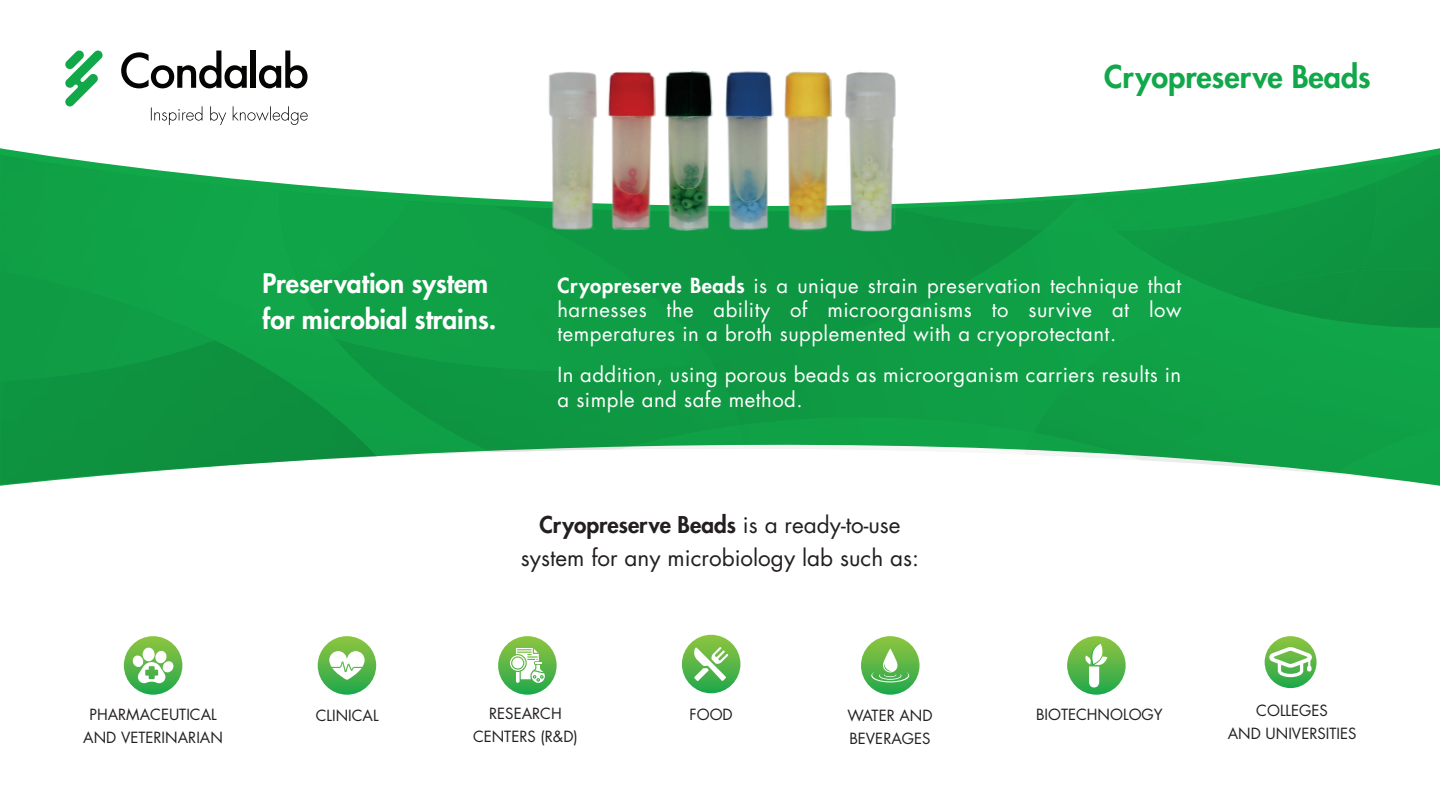
<style>
.page{position:relative;width:1440px;height:810px;background:#fff}
.page>*{position:absolute;margin:0;border:0;box-sizing:border-box;transform-origin:0 0}
.t1{font:800 30.53px "Futura Std";color:#11a84a}
.t2{font:800 26.25px/36px "Futura Std";color:#fff}
.t3{font:22.5px/33px "Futura Std";color:#231f20;text-align:center}
.t4{font:20.25px/24.3px "Futura Std";letter-spacing:.025em;color:#fff;text-align:justify}
.t5{font:15px/22.8px "Futura Std";color:#231f20;text-align:center}
.s1{font-weight:800}
</style>
<div class="page">
<svg style="left:0;top:148px;width:1440px;height:338px;fill:#0fa046"></svg>
<svg style="left:65px;top:50px;width:38px;height:56px"></svg>
<svg style="left:121px;top:51px;width:126px;height:37px"></svg>
<div style="left:251px;top:51px;width:5px;height:37px;background:#040503"></div>
<svg style="left:259px;top:51px;width:49px;height:37px"></svg>
<svg style="left:151px;top:106px;width:157px;height:19px"></svg>
<img style="left:545px;top:72px;width:57px;height:161px">
<img style="left:606px;top:71px;width:51px;height:159px">
<img style="left:784px;top:71px;width:49px;height:162px">
<img style="left:662px;top:71px;width:53px;height:162px">
<img style="left:725px;top:71px;width:49px;height:160px">
<img style="left:843px;top:72px;width:52px;height:160px">
<svg style="left:861px;top:636px;width:59px;height:59px"></svg>
<svg style="left:871px;top:648px;width:38px;height:34px"></svg>
<svg style="left:498px;top:636px;width:59px;height:59px;background:#5fb94d"></svg>
<svg style="left:510px;top:648px;width:35px;height:35px"></svg>
<svg style="left:1265px;top:636px;width:52px;height:52px"></svg>
<svg style="left:1269px;top:647px;width:43px;height:30px"></svg>
<svg style="left:124px;top:636px;width:58px;height:59px"></svg>
<div style="left:143px;top:648px;width:12px;height:13px;background:#fff;border-radius:50%"></div>
<svg style="left:132px;top:651px;width:42px;height:32px"></svg>
<div style="left:682px;top:635px;width:58px;height:58px;background:linear-gradient(to bottom,#92c541,#22a94c);border-radius:29px"></div>
<svg style="left:693px;top:647px;width:35px;height:34px"></svg>
<svg style="left:318px;top:636px;width:58px;height:59px;background:#5bb749"></svg>
<svg style="left:329px;top:651px;width:36px;height:29px"></svg>
<svg style="left:1067px;top:636px;width:59px;height:59px;background:#5fb94d"></svg>
<svg style="left:1084px;top:643px;width:25px;height:44px"></svg>
<h1 class="t1" style="left:1104px;top:57px;width:268px">Cryopreserve Beads</h1>
<p class="t2" style="left:262px;top:265px;width:236px">Preservation system for microbial strains.</p>
<p class="t4" style="left:557px;top:273px;width:625px"><span class="s1">Cryopreserve Beads</span> is a unique strain preservation technique that harnesses the ability of microorganisms to survive at low temperatures in a broth supplemented with a cryoprotectant.</p>
<p class="t4" style="left:557px;top:363px;width:625px">In addition, using porous beads as microorganism carriers results in a simple and safe method.</p>
<p class="t3" style="left:521px;top:509px;width:400px"><span class="s1">Cryopreserve Beads</span> is a ready-to-use system for any microbiology lab such as:</p>
<p class="t5" style="left:473px;top:702px;width:106px">RESEARCH<br>CENTERS (R&amp;D)</p>
<p class="t5" style="left:1228px;top:699px;width:130px">COLLEGES<br>AND UNIVERSITIES</p>
<p class="t5" style="left:83px;top:703px;width:141px">PHARMACEUTICAL<br>AND VETERINARIAN</p>
<p class="t5" style="left:316px;top:704px;width:64px">CLINICAL</p>
<p class="t5" style="left:690px;top:703px;width:45px">FOOD</p>
<p class="t5" style="left:1036px;top:704px;width:128px">BIOTECHNOLOGY</p>
<p class="t5" style="left:847px;top:704px;width:87px;text-align:left">WATER AND<br>BEVERAGES</p>
</div>
